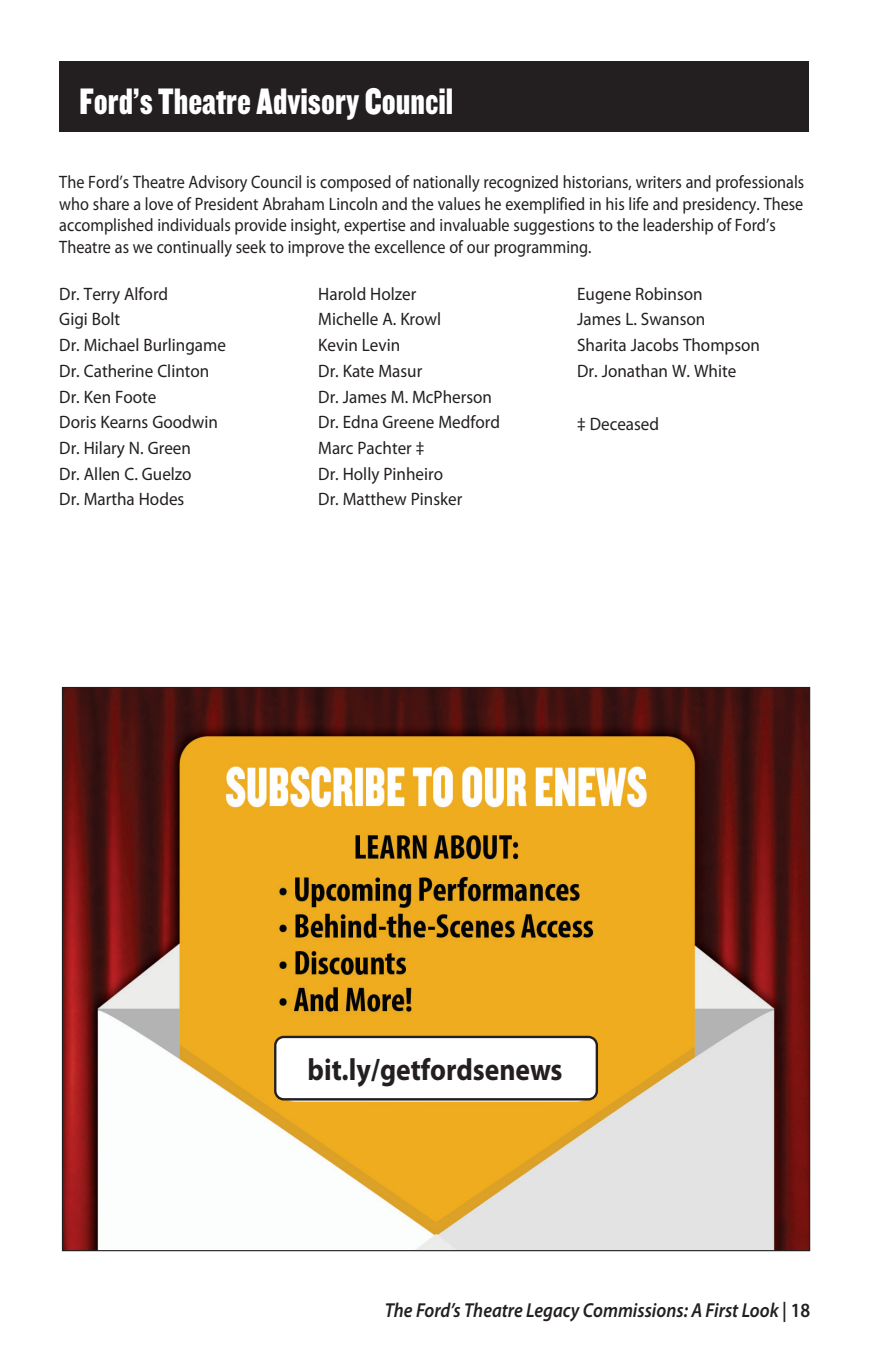
<style>
.page{position:relative;width:871px;height:1357px;background:#fff}
.page>*{position:absolute;margin:0;border:0;box-sizing:border-box;transform-origin:0 0}
.t1{font:38.25px "Knockout 70 Full Welterwt";color:#fff;scale:.9 1}
.t2{font:700 30.6px "Myriad Pro";color:#231f20;scale:.9 1}
.t3{font:italic 600 20.25px "Myriad Pro";color:#231f20;scale:.9 1}
.Donor_list{font:18px/21.6px "Myriad Pro";color:#231f20;scale:.9 1}
.Donor_list-2{font:18px "Myriad Pro";color:#231f20;scale:.95 1}
.s1{font-style:normal}
</style>
<div class="page">
<img style="left:64px;top:689px;width:744px;height:560px">
<div style="left:275px;top:1037px;width:322px;height:62px;background:#fff;border-radius:9px"></div>
<div style="left:274px;top:1036px;width:324px;height:64px;border:2px solid #231f20;border-radius:9px"></div>
<div style="left:59px;top:61px;width:750px;height:70px;background:#231f20"></div>
<p class="t1" style="left:80px;top:76px;width:417px">Ford’s Theatre Advisory Council</p>
<p class="Donor_list" style="left:59px;top:171px;width:829px">The Ford’s Theatre Advisory Council is composed of nationally recognized historians, writers and professionals who share a love of President Abraham Lincoln and the values he exemplified in his life and presidency. These accomplished individuals provide insight, expertise and invaluable suggestions to the leadership of Ford’s Theatre as we continually seek to improve the excellence of our programming.</p>
<p class="Donor_list-2" style="left:59px;top:282px;width:116px">Dr. Terry Alford</p>
<p class="Donor_list-2" style="left:59px;top:308px;width:66px">Gigi Bolt</p>
<p class="Donor_list-2" style="left:59px;top:334px;width:177px">Dr. Michael Burlingame</p>
<p class="Donor_list-2" style="left:59px;top:360px;width:159px">Dr. Catherine Clinton</p>
<p class="Donor_list-2" style="left:59px;top:385px;width:104px">Dr. Ken Foote</p>
<p class="Donor_list-2" style="left:59px;top:411px;width:168px">Doris Kearns Goodwin</p>
<p class="Donor_list-2" style="left:59px;top:437px;width:140px">Dr. Hilary N. Green</p>
<p class="Donor_list-2" style="left:59px;top:462px;width:141px">Dr. Allen C. Guelzo</p>
<p class="Donor_list-2" style="left:59px;top:488px;width:133px">Dr. Martha Hodes</p>
<p class="Donor_list-2" style="left:318px;top:282px;width:105px">Harold Holzer</p>
<p class="Donor_list-2" style="left:318px;top:308px;width:131px">Michelle A. Krowl</p>
<p class="Donor_list-2" style="left:318px;top:334px;width:88px">Kevin Levin</p>
<p class="Donor_list-2" style="left:318px;top:360px;width:111px">Dr. Kate Masur</p>
<p class="Donor_list-2" style="left:318px;top:385px;width:184px">Dr. James M. McPherson</p>
<p class="Donor_list-2" style="left:318px;top:411px;width:193px">Dr. Edna Greene Medford</p>
<p class="Donor_list-2" style="left:318px;top:437px;width:113px">Marc Pachter ‡</p>
<p class="Donor_list-2" style="left:318px;top:462px;width:133px">Dr. Holly Pinheiro</p>
<p class="Donor_list-2" style="left:318px;top:488px;width:153px">Dr. Matthew Pinsker</p>
<p class="Donor_list-2" style="left:577px;top:282px;width:134px">Eugene Robinson</p>
<p class="Donor_list-2" style="left:577px;top:308px;width:136px">James L. Swanson</p>
<p class="Donor_list-2" style="left:577px;top:334px;width:194px">Sharita Jacobs Thompson</p>
<p class="Donor_list-2" style="left:577px;top:360px;width:169px">Dr. Jonathan W. White</p>
<p class="Donor_list-2" style="left:577px;top:413px;width:88px">‡ Deceased</p>
<p class="t2" style="left:308px;top:1049px;width:285px">bit.ly/getfordsenews</p>
<p class="t3" style="left:385px;top:1297px;width:474px">The Ford’s Theatre Legacy Commissions: A First Look <span class="s1">| 18</span></p>
</div>
